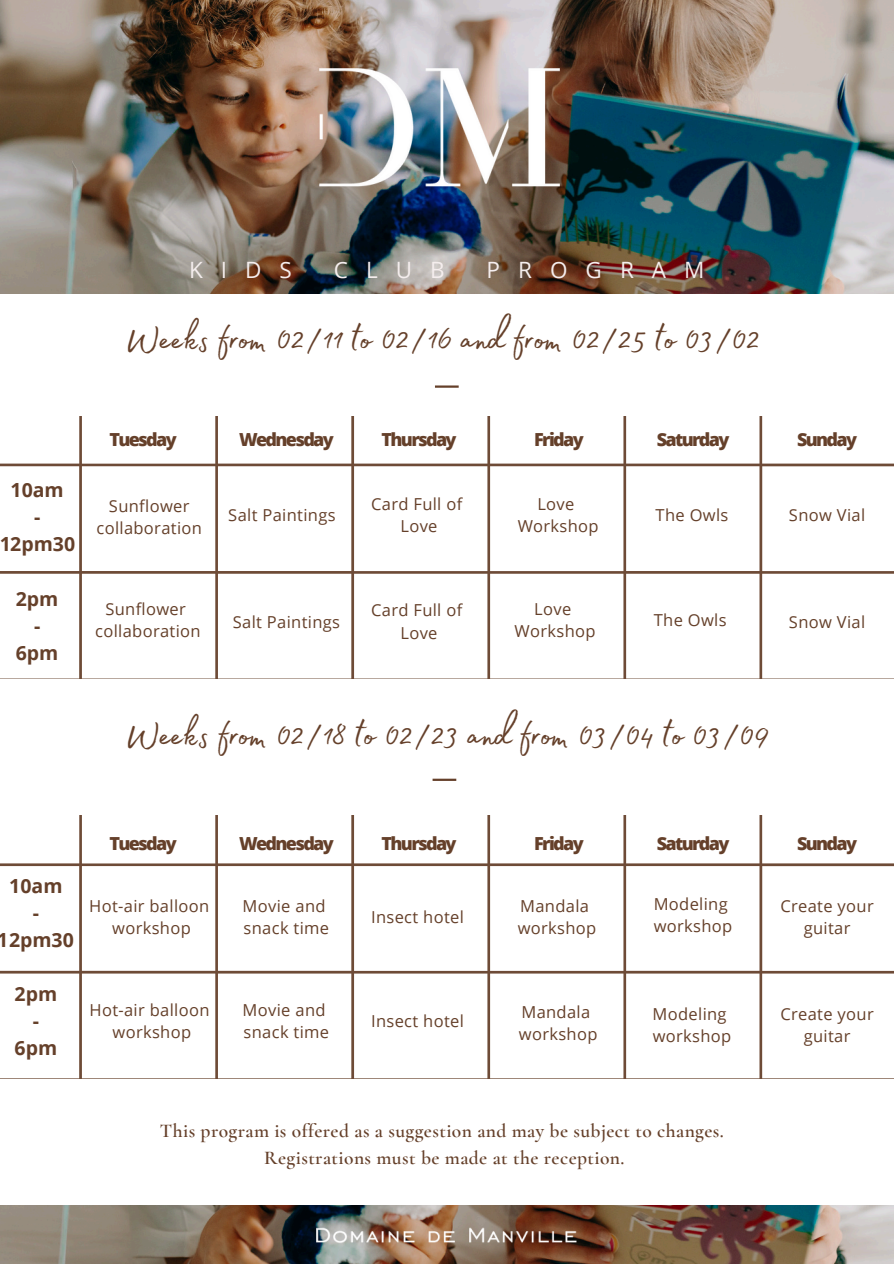
<style>
.page{position:relative;width:894px;height:1264px;background:#fff}
.page>*{position:absolute;margin:0;border:0;box-sizing:border-box;transform-origin:0 0}
.t1{font:46.5px "Madelyn Fill";color:#65402a}
.t2{font:22.5px "Open Sans";letter-spacing:.8em;color:#f5eeee}
.t3{font:600 19.5px/27px "Cormorant Garamond";letter-spacing:.02em;color:#65402a;text-align:center}
.t4{font:700 19.5px/27px "Open Sans";color:#65402a;text-align:center}
.t5{font:800 18px "Open Sans";letter-spacing:-.09em;color:#65402a}
.t6{font:16.5px/22.5px "Open Sans";letter-spacing:.02em;color:#65402a;text-align:center}
</style>
<div class="page">
<img style="left:0;top:1205px;width:893px;height:58px">
<img style="left:0;top:0;width:893px;height:294px">
<img style="left:319px;top:69px;width:240px;height:133px">
<svg style="left:0;top:416px;width:893px;height:262px"></svg>
<svg style="left:0;top:816px;width:893px;height:262px"></svg>
<hr style="left:435px;top:385px;width:23px;height:3px;background:#65402a">
<hr style="left:432px;top:778px;width:24px;height:3px;background:#65402a">
<img style="left:317px;top:1212px;width:259px;height:41px">
<p class="t2" style="left:189px;top:254px;width:104px">KIDS</p>
<p class="t2" style="left:334px;top:254px;width:112px">CLUB</p>
<p class="t2" style="left:486px;top:254px;width:219px">PROGRAM</p>
<h2 class="t1" style="left:126px;top:304px;width:634px">Weeks from 02/11 to 02/16 and from 02/25 to 03/02</h2>
<h3 class="t4" style="left:-1px;top:476px;width:77px">10am<br>-<br>12pm30</h3>
<p class="t4" style="left:16px;top:584px;width:44px">2pm -<br>6pm</p>
<h3 class="t5" style="left:109px;top:426px;width:69px">Tuesday</h3>
<p class="t5" style="left:239px;top:426px;width:96px">Wednesday</p>
<p class="t5" style="left:381px;top:426px;width:76px">Thursday</p>
<p class="t5" style="left:534px;top:426px;width:51px">Friday</p>
<p class="t5" style="left:656px;top:426px;width:74px">Saturday</p>
<h3 class="t5" style="left:796px;top:426px;width:61px">Sunday</h3>
<h1 class="t6" style="left:109px;top:494px;width:82px">Sunflower</h1>
<p class="t6" style="left:96px;top:516px;width:107px">collaboration</p>
<h3 class="t6" style="left:105px;top:597px;width:82px">Sunflower</h3>
<h3 class="t6" style="left:95px;top:619px;width:107px">collaboration</h3>
<p class="t6" style="left:228px;top:503px;width:109px">Salt Paintings</p>
<h3 class="t6" style="left:233px;top:610px;width:109px">Salt Paintings</h3>
<p class="t6" style="left:371px;top:492px;width:93px">Card Full of</p>
<p class="t6" style="left:400px;top:514px;width:39px">Love</p>
<h3 class="t6" style="left:371px;top:599px;width:93px">Card Full of</h3>
<p class="t6" style="left:400px;top:621px;width:39px">Love</p>
<p class="t6" style="left:537px;top:492px;width:39px">Love</p>
<p class="t6" style="left:517px;top:514px;width:82px">Workshop</p>
<p class="t6" style="left:534px;top:597px;width:39px">Love</p>
<h3 class="t6" style="left:514px;top:619px;width:82px">Workshop</h3>
<p class="t6" style="left:655px;top:503px;width:74px">The Owls</p>
<p class="t6" style="left:653px;top:608px;width:74px">The Owls</p>
<p class="t6" style="left:788px;top:503px;width:78px">Snow Vial</p>
<p class="t6" style="left:788px;top:610px;width:78px">Snow Vial</p>
<p class="t1" style="left:126px;top:699px;width:643px">Weeks from 02/18 to 02/23 and from 03/04 to 03/09</p>
<p class="t4" style="left:-2px;top:871px;width:77px">10am<br>-<br>12pm30</p>
<p class="t4" style="left:15px;top:980px;width:44px">2pm -<br>6pm</p>
<p class="t5" style="left:109px;top:831px;width:69px">Tuesday</p>
<p class="t5" style="left:239px;top:831px;width:96px">Wednesday</p>
<h3 class="t5" style="left:381px;top:831px;width:76px">Thursday</h3>
<p class="t5" style="left:534px;top:831px;width:51px">Friday</p>
<p class="t5" style="left:656px;top:831px;width:74px">Saturday</p>
<p class="t5" style="left:796px;top:831px;width:61px">Sunday</p>
<p class="t6" style="left:89px;top:894px;width:121px">Hot-air balloon</p>
<p class="t6" style="left:112px;top:916px;width:80px">workshop</p>
<p class="t6" style="left:89px;top:998px;width:121px">Hot-air balloon</p>
<h3 class="t6" style="left:112px;top:1020px;width:80px">workshop</h3>
<h3 class="t6" style="left:242px;top:894px;width:84px">Movie and</h3>
<p class="t6" style="left:243px;top:916px;width:87px">snack time</p>
<h1 class="t6" style="left:242px;top:998px;width:84px">Movie and</h1>
<p class="t6" style="left:243px;top:1020px;width:87px">snack time</p>
<p class="t6" style="left:371px;top:905px;width:94px">Insect hotel</p>
<p class="t6" style="left:371px;top:1009px;width:94px">Insect hotel</p>
<p class="t6" style="left:520px;top:894px;width:70px">Mandala</p>
<h3 class="t6" style="left:517px;top:916px;width:80px">workshop</h3>
<p class="t6" style="left:521px;top:1000px;width:70px">Mandala</p>
<h3 class="t6" style="left:518px;top:1022px;width:80px">workshop</h3>
<h3 class="t6" style="left:653px;top:891px;width:75px">Modeling</h3>
<p class="t6" style="left:653px;top:914px;width:80px">workshop</p>
<p class="t6" style="left:652px;top:1002px;width:75px">Modeling</p>
<h3 class="t6" style="left:652px;top:1024px;width:80px">workshop</h3>
<p class="t6" style="left:780px;top:894px;width:95px">Create your guitar</p>
<p class="t6" style="left:780px;top:1002px;width:95px">Create your guitar</p>
<p class="t3" style="left:160px;top:1117px;width:565px">This program is offered as a suggestion and may be subject to changes.<br>Registrations must be made at the reception.</p>
</div>
